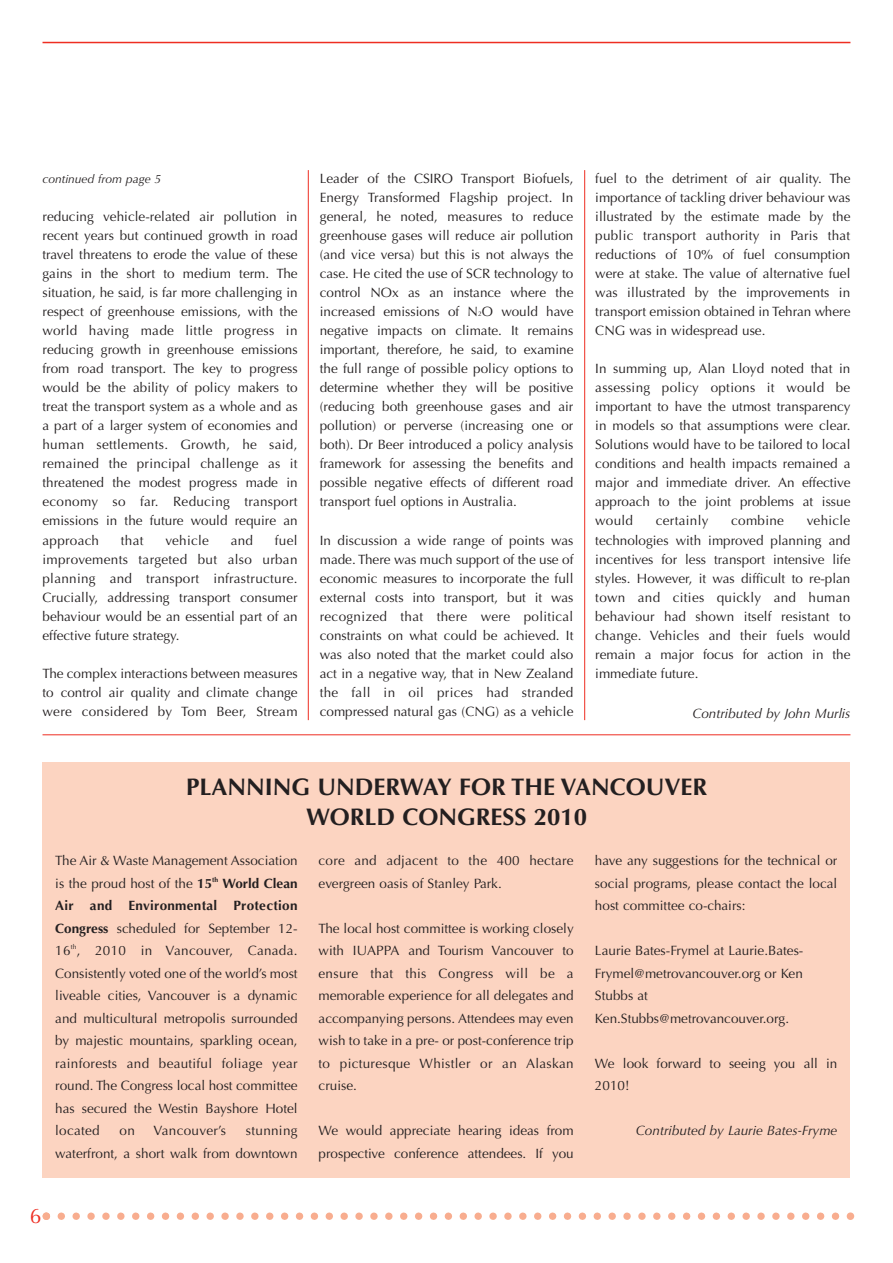
<style>
.page{position:relative;width:893px;height:1263px;background:#fff}
.page>*{position:absolute;margin:0;border:0;box-sizing:border-box;transform-origin:0 0}
.t1{font:700 24px/30px "Optima";color:#231f20;text-align:center}
.t2{font:21px "Optima";color:#ee2e22}
.t3{font:13.5px/19px "Optima";color:#231f20;text-align:justify}
.t4{font:13.5px/22.5px "Optima";letter-spacing:.02em;color:#231f20}
.t5{font:700 13.5px/22.5px "Optima";letter-spacing:.02em;color:#231f20;text-align:justify}
.t6{font:italic 13.5px "Optima";color:#231f20}
.t7{font:italic 12px "Optima";color:#231f20}
.t8{font:700 6.75px "Optima";color:#231f20}
.t9{font:6.75px "Optima";color:#231f20}
.s1{font-size:6.75px}
.s2{font-weight:700}
.s3{font-weight:400}
</style>
<div class="page">
<div style="left:43px;top:763px;width:807px;height:415px;background:#fcd4c1"></div>
<svg style="left:43px;top:1212px;width:811px;height:8px"></svg>
<hr style="left:43px;top:734px;width:807px;height:1px;background:#ee2e22">
<hr style="left:43px;top:42px;width:807px;height:1px;background:#ee2e22">
<hr style="left:308px;top:170px;width:1px;height:550px;background:#ee2e22">
<hr style="left:584px;top:170px;width:1px;height:550px;background:#ee2e22">
<p class="t7" style="left:43px;top:171px;width:120px">continued from page 5</p>
<p class="t3" style="left:43px;top:207px;width:257px">reducing vehicle-related air pollution in recent years but continued growth in road travel threatens to erode the value of these gains in the short to medium term. The situation, he said, is far more challenging in respect of greenhouse emissions, with the world having made little progress in reducing growth in greenhouse emissions from road transport. The key to progress would be the ability of policy makers to treat the transport system as a whole and as a part of a larger system of economies and human settlements. Growth, he said, remained the principal challenge as it threatened the modest progress made in economy so far. Reducing transport emissions in the future would require an approach</p>
<p class="t3" style="left:43px;top:531px;width:257px;text-indent:232px">fuel improvements targeted but also urban planning and transport infrastructure.<br>Crucially, addressing transport consumer behaviour would be an essential part of an effective future strategy.</p>
<p class="t3" style="left:43px;top:664px;width:257px">The complex interactions between measures to control air quality and climate change were considered by Tom Beer, Stream</p>
<p class="t3" style="left:121px;top:531px;width:24px">that</p>
<p class="t4" style="left:165px;top:529px;width:45px">vehicle</p>
<p class="t3" style="left:231px;top:531px;width:24px">and</p>
<p class="t3" style="left:320px;top:169px;width:255px">Leader of the CSIRO Transport Biofuels, Energy Transformed Flagship project. In general, he noted, measures to reduce greenhouse gases will reduce air pollution (and vice versa) but this is not always the case. He cited the use of SCR technology to control NOx as an instance where the increased emissions of N<span class="s1">2</span>O would have negative impacts on climate. It remains important, therefore, he said, to examine the full range of possible policy options to determine whether they will be positive (reducing both greenhouse gases and air pollution) or perverse (increasing one or both). Dr Beer introduced a policy analysis framework for assessing the benefits and possible negative effects of different road transport fuel options in Australia.</p>
<p class="t3" style="left:320px;top:531px;width:255px">In discussion a wide range of points was made. There was much support of the use of economic measures to incorporate the full external costs into transport, but it was recognized that there were political constraints on what could be achieved. It was also noted that the market could also act in a negative way, that in New Zealand the fall in oil prices had stranded compressed natural gas (CNG) as a vehicle</p>
<p class="t3" style="left:595px;top:169px;width:257px">fuel to the detriment of air quality. The importance of tackling driver behaviour was illustrated by the estimate made by the public transport authority in Paris that reductions of 10% of fuel consumption were at stake. The value of alternative fuel was illustrated by the improvements in transport emission obtained in Tehran where CNG was in widespread use.</p>
<p class="t3" style="left:595px;top:359px;width:257px">In summing up, Alan Lloyd noted that in assessing policy options it would be important to have the utmost transparency in models so that assumptions were clear.<br>Solutions would have to be tailored to local conditions and health impacts remained a major and immediate driver. An effective approach to the joint problems at issue would</p>
<p class="t3" style="left:595px;top:511px;width:257px;text-indent:211px">vehicle technologies with improved planning and incentives for less transport intensive life styles. However, it was difficult to re-plan town and cities quickly and human behaviour had shown itself resistant to change. Vehicles and their fuels would remain a major focus for action in the immediate future.</p>
<p class="t6" style="left:692px;top:706px;width:160px">Contributed by John Murlis</p>
<p class="t4" style="left:656px;top:510px;width:54px">certainly</p>
<p class="t4" style="left:731px;top:510px;width:54px">combine</p>
<h1 class="t1" style="left:186px;top:773px;width:522px">PLANNING UNDERWAY FOR THE VANCOUVER<br>WORLD CONGRESS 2010</h1>
<p class="t3" style="left:55px;top:850px;width:244px;line-height:22.5px">The Air &amp; Waste Management Association is the proud host of the <span class="s2">15</span></p>
<p class="t8" style="left:212px;top:875px;width:8px">th</p>
<p class="t5" style="left:55px;top:872px;width:244px;text-indent:167px">World Clean Air and Environmental Protection Congress <span class="s3">scheduled for September 12- 16</span></p>
<p class="t9" style="left:71px;top:943px;width:7px">th</p>
<p class="t3" style="left:55px;top:940px;width:244px;line-height:22.5px;text-indent:22px">, 2010 in Vancouver, Canada.<br>Consistently voted one of the world’s most liveable cities, Vancouver is a dynamic and multicultural metropolis surrounded by majestic mountains, sparkling ocean, rainforests and beautiful foliage year round. The Congress local host committee has secured the Westin Bayshore Hotel located</p>
<p class="t3" style="left:55px;top:1120px;width:244px;line-height:22.5px;text-align:right">stunning<br>waterfront, a short walk from downtown</p>
<p class="t3" style="left:120px;top:1121px;width:17px">on</p>
<p class="t4" style="left:153px;top:1120px;width:74px">Vancouver’s</p>
<h2 class="t2" style="left:30px;top:1203px;width:13px">6</h2>
<p class="t4" style="left:319px;top:850px;width:257px">core and adjacent to the 400 hectare evergreen oasis of Stanley Park.</p>
<p class="t3" style="left:319px;top:917px;width:257px;line-height:22.5px">The local host committee is working closely with IUAPPA and Tourism Vancouver to ensure that this Congress will be a memorable experience for all delegates and accompanying persons. Attendees may even wish to take in a pre- or post-conference trip to picturesque Whistler or an Alaskan cruise.</p>
<p class="t3" style="left:319px;top:1120px;width:257px;line-height:22.5px">We would appreciate hearing ideas from prospective conference attendees. If you</p>
<p class="t3" style="left:595px;top:850px;width:244px;line-height:22.5px">have any suggestions for the technical or social programs, please contact the local host committee co-chairs:</p>
<p class="t3" style="left:595px;top:940px;width:210px;line-height:22.5px;text-align:left">Laurie Bates-Frymel at Laurie.Bates-<br>Frymel@metrovancouver.org or Ken<br>Stubbs at<br>Ken.Stubbs@metrovancouver.org.</p>
<p class="t3" style="left:595px;top:1052px;width:244px;line-height:22.5px">We look forward to seeing you all in<br>2010!</p>
<p class="t6" style="left:636px;top:1123px;width:203px">Contributed by Laurie Bates-Fryme</p>
</div>
